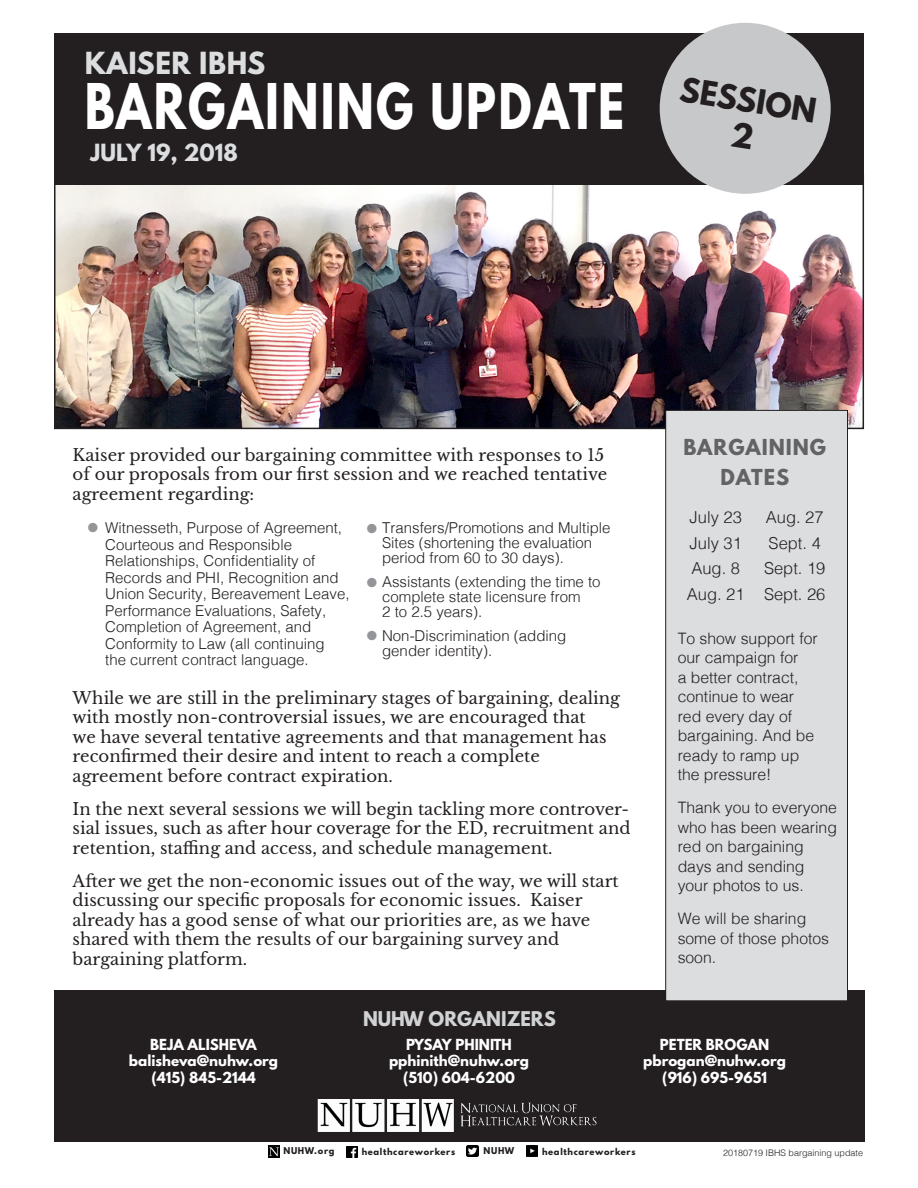
<style>
.page{position:relative;width:918px;height:1188px;background:#fff}
.page>*{position:absolute;margin:0;border:0;box-sizing:border-box;transform-origin:0 0}
.t1{font:700 55.8px "League Spartan";letter-spacing:.05em;color:#fff;scale:.81 1}
.t2{font:700 30px/36px "League Spartan";color:#231f20;text-align:center}
.t3{font:700 27px "League Spartan";letter-spacing:.02em;color:#dcdddf}
.t4{font:700 21px "League Spartan";color:#dcdddf}
.t5{font:700 19.5px/30px "League Spartan";letter-spacing:.05em;color:#636366;text-align:center}
.t6{font:700 18px "League Spartan";color:#d1d2d4}
.t7{font:16.5px/19.5px "Libre Baskerville";color:#231f20}
.t8{font:300 16.5px "Helvetica";color:#231f20}
.t9{font:300 15.75px/19.5px "Helvetica";color:#231f20}
.t10{font:300 15px/16.5px "Helvetica";color:#231f20}
.t11{font:700 13.5px "League Spartan";color:#fff}
.t12{font:13.05px "Zapf Dingbats ITC";color:#939598}
.t13{font:300 9px "Helvetica";color:#231f20}
.t14{font:700 8.4px "League Spartan";letter-spacing:.08em;color:#231f20}
</style>
<div class="page">
<div style="left:54px;top:990px;width:810px;height:152px;background:#231f20"></div>
<img style="left:57px;top:184px;width:804px;height:242px">
<div style="left:666px;top:410px;width:182px;height:591px;background:#dcdddf"></div>
<div style="left:665px;top:410px;width:183px;height:591px;border:1px solid #231f20"></div>
<div style="left:54px;top:33px;width:810px;height:151px;background:#231f20"></div>
<img style="left:317px;top:1099px;width:280px;height:33px">
<svg style="left:268px;top:1146px;width:11px;height:12px"></svg>
<svg style="left:346px;top:1146px;width:12px;height:11px"></svg>
<svg style="left:467px;top:1146px;width:12px;height:11px"></svg>
<svg style="left:526px;top:1146px;width:12px;height:11px"></svg>
<div style="left:660px;top:23px;width:171px;height:171px;background:#c7c8ca;border-radius:50%"></div>
<p class="t3" style="left:85px;top:42px;width:182px">KAISER IBHS</p>
<p class="t1" style="left:85px;top:63px;width:668px">BARGAINING UPDATE</p>
<p class="t4" style="left:91px;top:136px;width:149px">JULY 19, 2018</p>
<p class="t2" style="left:683px;top:71px;width:139px;rotate:9deg">SESSION<br>2</p>
<p class="t7" style="left:73px;top:445px;width:536px">Kaiser provided our bargaining committee with responses to 15 of our proposals from our first session and we reached tentative agreement regarding:</p>
<p class="t10" style="left:105px;top:519px;width:246px">Witnesseth, Purpose of Agreement, Courteous and Responsible Relationships, Confidentiality of Records and PHI, Recognition and Union Security, Bereavement Leave, Performance Evaluations, Safety, Completion of Agreement, and Conformity to Law (all continuing<br>the current contract language.</p>
<p class="t10" style="left:382px;top:519px;width:230px;line-height:15px">Transfers/Promotions and Multiple<br>Sites (shortening the evaluation period from 60 to 30 days).</p>
<p class="t12" style="left:88px;top:522px;width:12px">●</p>
<p class="t12" style="left:367px;top:522px;width:12px">●</p>
<p class="t10" style="left:382px;top:573px;width:220px;line-height:15px">Assistants (extending the time to complete state licensure from<br>2 to 2.5 years).</p>
<p class="t10" style="left:382px;top:627px;width:186px;line-height:15px">Non-Discrimination (adding gender identity).</p>
<p class="t12" style="left:367px;top:577px;width:12px">●</p>
<p class="t12" style="left:367px;top:629px;width:12px">●</p>
<p class="t7" style="left:73px;top:688px;width:549px">While we are still in the preliminary stages of bargaining, dealing with mostly non-controversial issues, we are encouraged that<br>we have several tentative agreements and that management has reconfirmed their desire and intent to reach a complete agreement before contract expiration.</p>
<p class="t7" style="left:73px;top:799px;width:559px;text-align:justify">In the next several sessions we will begin tackling more controver&shy;sial issues, such as after hour coverage for the ED, recruitment and retention, staffing and access, and schedule management.</p>
<p class="t7" style="left:73px;top:871px;width:548px">After we get the non-economic issues out of the way, we will start discussing our specific proposals for economic issues. Kaiser already has a good sense of what our priorities are, as we have shared with them the results of our bargaining survey and bargaining platform.</p>
<p class="t5" style="left:684px;top:432px;width:144px">BARGAINING<br>DATES</p>
<p class="t8" style="left:690px;top:503px;width:54px">July 23</p>
<p class="t8" style="left:690px;top:529px;width:54px">July 31</p>
<p class="t8" style="left:691px;top:554px;width:50px">Aug. 8</p>
<p class="t8" style="left:687px;top:580px;width:59px">Aug. 21</p>
<p class="t8" style="left:766px;top:503px;width:59px">Aug. 27</p>
<p class="t8" style="left:769px;top:529px;width:54px">Sept. 4</p>
<p class="t8" style="left:764px;top:554px;width:63px">Sept. 19</p>
<p class="t8" style="left:764px;top:580px;width:63px">Sept. 26</p>
<p class="t9" style="left:678px;top:627px;width:142px">To show support for our campaign for<br>a better contract, continue to wear red every day of bargaining. And be ready to ramp up the pressure!</p>
<p class="t9" style="left:678px;top:797px;width:161px">Thank you to everyone who has been wearing red on bargaining days and sending your photos to us.</p>
<p class="t9" style="left:678px;top:908px;width:153px">We will be sharing some of those photos soon.</p>
<p class="t11" style="left:150px;top:1034px;width:108px">BEJA ALISHEVA</p>
<p class="t11" style="left:129px;top:1050px;width:151px">balisheva@nuhw.org</p>
<p class="t11" style="left:151px;top:1067px;width:106px">(415) 845-2144</p>
<p class="t6" style="left:363px;top:1005px;width:194px">NUHW ORGANIZERS</p>
<p class="t11" style="left:406px;top:1034px;width:107px">PYSAY PHINITH</p>
<p class="t11" style="left:389px;top:1050px;width:141px">pphinith@nuhw.org</p>
<p class="t11" style="left:403px;top:1067px;width:113px">(510) 604-6200</p>
<p class="t11" style="left:660px;top:1034px;width:111px">PETER BROGAN</p>
<p class="t11" style="left:643px;top:1050px;width:144px">pbrogan@nuhw.org</p>
<p class="t11" style="left:662px;top:1067px;width:106px">(916) 695-9651</p>
<p class="t14" style="left:284px;top:1144px;width:53px">NUHW.org</p>
<p class="t14" style="left:362px;top:1145px;width:95px">healthcareworkers</p>
<p class="t14" style="left:484px;top:1144px;width:32px">NUHW</p>
<p class="t14" style="left:542px;top:1145px;width:95px">healthcareworkers</p>
<p class="t13" style="left:723px;top:1146px;width:142px">20180719 IBHS bargaining update</p>
</div>
